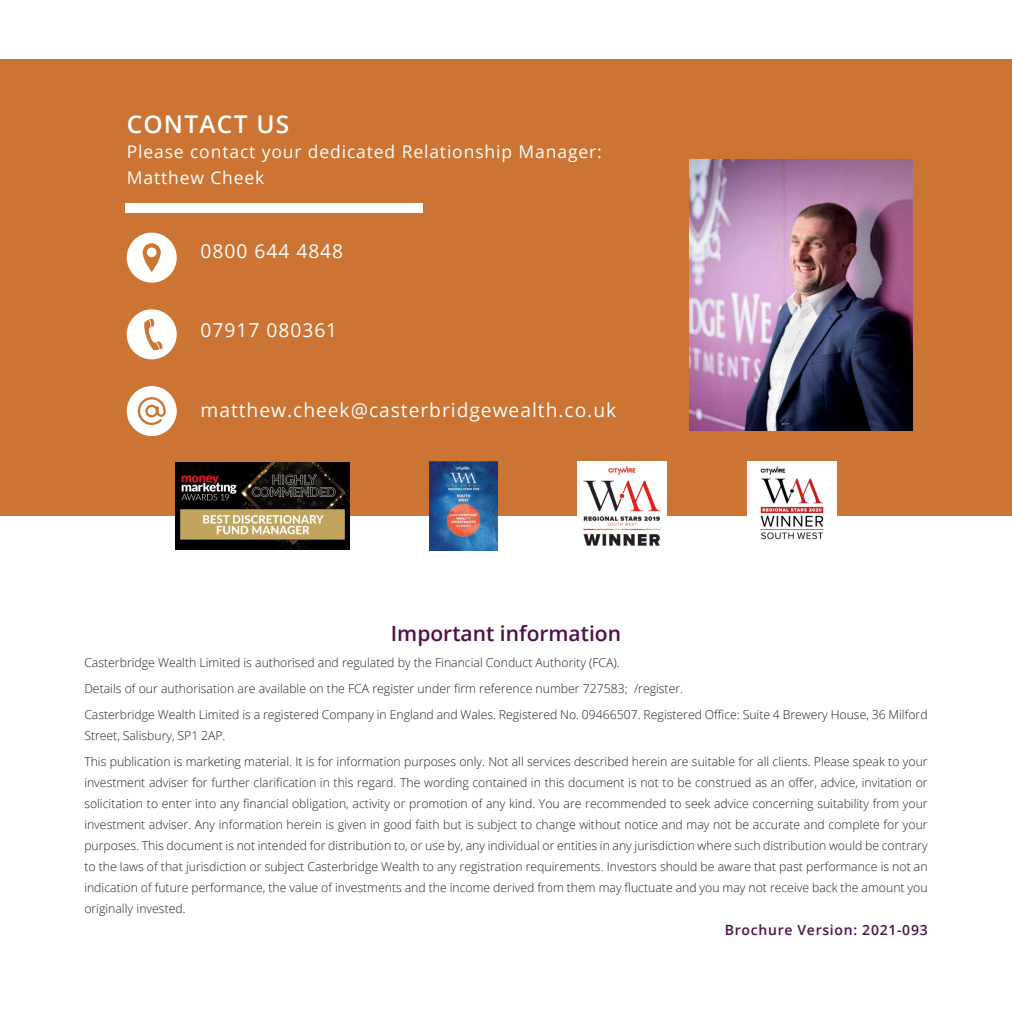
<style>
.page{position:relative;width:1012px;height:1012px;background:#fff}
.page>*{position:absolute;margin:0;border:0;box-sizing:border-box;transform-origin:0 0}
.t1{font:600 24.5px "Open Sans";letter-spacing:.05em;color:#fff}
.t2{font:600 21px "Open Sans";color:#4f0f48}
.t3{font:19.25px "Open Sans";letter-spacing:.05em;color:#fff}
.t4{font:17.5px "Open Sans";letter-spacing:.05em;color:#fff}
.t5{font:600 14px "Open Sans";letter-spacing:.05em;color:#4f0f48}
.t6{font:300 12.25px/21px "Open Sans";color:#231f20}
</style>
<div class="page">
<div style="left:0;top:60px;width:1012px;height:456px;background:#cb7433"></div>
<div style="left:127px;top:309px;width:50px;height:50px;background:#fff;border-radius:50%"></div>
<div style="left:127px;top:386px;width:50px;height:50px;background:#fff;border-radius:50%"></div>
<div style="left:127px;top:233px;width:50px;height:50px;background:#fff;border-radius:50%"></div>
<svg style="left:143px;top:243px;width:18px;height:29px"></svg>
<svg style="left:144px;top:319px;width:19px;height:31px"></svg>
<svg style="left:137px;top:397px;width:29px;height:28px"></svg>
<img style="left:690px;top:159px;width:223px;height:272px">
<img style="left:176px;top:462px;width:173px;height:88px">
<img style="left:430px;top:461px;width:67px;height:90px">
<img style="left:578px;top:461px;width:89px;height:85px">
<img style="left:747px;top:461px;width:89px;height:79px">
<div style="left:126px;top:203px;width:297px;height:10px;background:#fff"></div>
<p class="t1" style="left:127px;top:107px;width:164px">CONTACT US</p>
<p class="t4" style="left:127px;top:139px;width:477px">Please contact your dedicated Relationship Manager:</p>
<p class="t4" style="left:127px;top:166px;width:139px">Matthew Cheek</p>
<p class="t3" style="left:201px;top:238px;width:144px">0800 644 4848</p>
<p class="t3" style="left:201px;top:317px;width:138px">07917 080361</p>
<p class="t3" style="left:201px;top:396px;width:417px">matthew.cheek@casterbridgewealth.co.uk</p>
<p class="t2" style="left:391px;top:619px;width:232px">Important information</p>
<p class="t6" style="left:84px;top:652px;width:537px">Casterbridge Wealth Limited is authorised and regulated by the Financial Conduct Authority (FCA).</p>
<p class="t6" style="left:84px;top:678px;width:600px">Details of our authorisation are available on the FCA register under firm reference number 727583; /register.</p>
<p class="t6" style="left:84px;top:704px;width:845px">Casterbridge Wealth Limited is a registered Company in England and Wales. Registered No. 09466507. Registered Office: Suite 4 Brewery House, 36 Milford<br>Street, Salisbury, SP1 2AP.</p>
<p class="t6" style="left:84px;top:751px;width:845px;text-align:justify">This publication is marketing material. It is for information purposes only. Not all services described herein are suitable for all clients. Please speak to your investment adviser for further clarification in this regard. The wording contained in this document is not to be construed as an offer, advice, invitation or solicitation to enter into any financial obligation, activity or promotion of any kind. You are recommended to seek advice concerning suitability from your investment adviser. Any information herein is given in good faith but is subject to change without notice and may not be accurate and complete for your purposes. This document is not intended for distribution to, or use by, any individual or entities in any jurisdiction where such distribution would be contrary to the laws of that jurisdiction or subject Casterbridge Wealth to any registration requirements. Investors should be aware that past performance is not an indication of future performance, the value of investments and the income derived from them may fluctuate and you may not receive back the amount you originally invested.</p>
<p class="t5" style="left:725px;top:920px;width:204px">Brochure Version: 2021-093</p>
</div>
